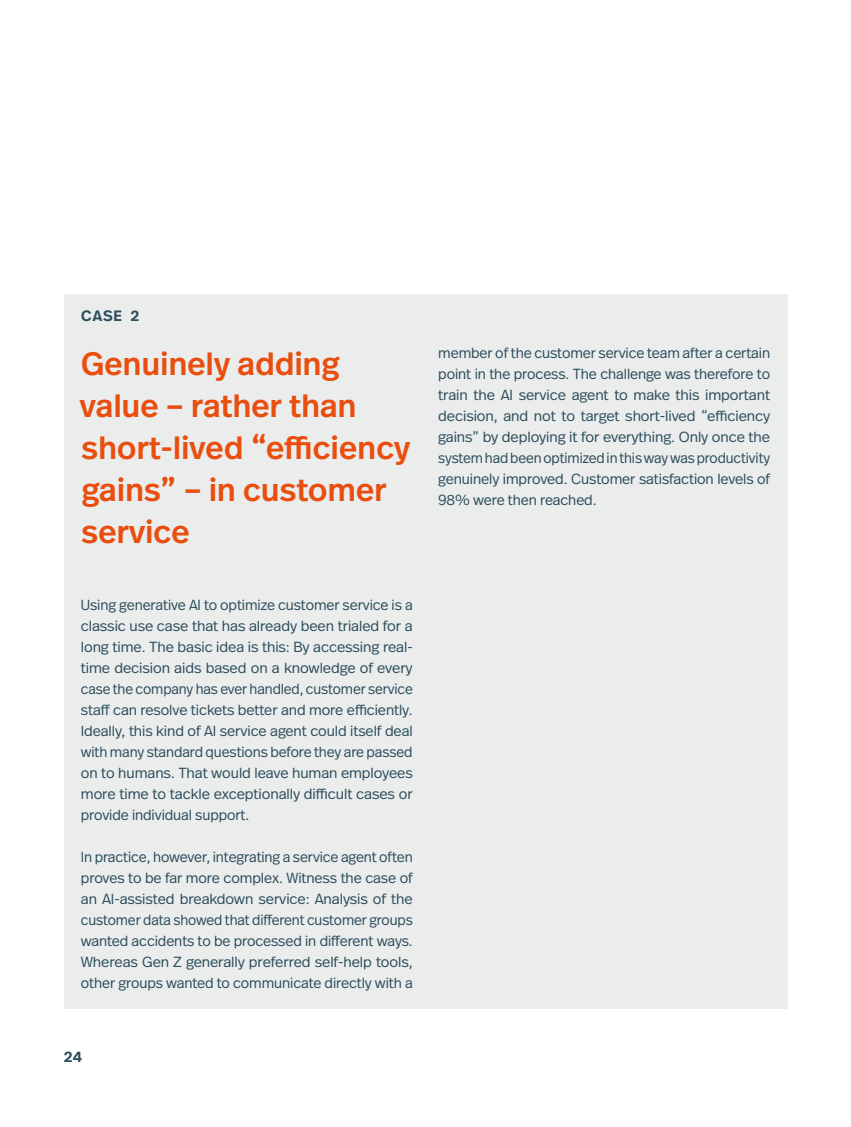
<style>
.page{position:relative;width:851px;height:1127px;background:#fff}
.page>*{position:absolute;margin:0;border:0;box-sizing:border-box;transform-origin:0 0}
.t1{font:500 32.25px/42px "Real Head Pro";letter-spacing:.01em;color:#e94e0f}
.t2{font:600 15px "Real Head Pro";letter-spacing:.055em;color:#2c4d5b}
.t3{font:300 14.7px/21px "Real Head Pro";letter-spacing:-.005em;color:#2c4d5b;text-align:justify}
</style>
<div class="page">
<div style="left:64px;top:295px;width:723px;height:714px;background:#ebeded"></div>
<p class="t2" style="left:81px;top:304px;width:60px">CASE 2</p>
<h1 class="t1" style="left:80px;top:340px;width:331px">Genuinely adding value – rather than short-lived “efficiency gains” – in customer service</h1>
<p class="t3" style="left:81px;top:593px;width:333px">Using generative AI to optimize customer service is a classic use case that has already been trialed for a long time. The basic idea is this: By accessing real&shy;time decision aids based on a knowledge of every case the company has ever handled, customer service staff can resolve tickets better and more efficiently.<br>Ideally, this kind of AI service agent could itself deal with many standard questions before they are passed on to humans. That would leave human employees more time to tackle exceptionally difficult cases or provide individual support.</p>
<p class="t3" style="left:81px;top:845px;width:333px">In practice, however, integrating a service agent often proves to be far more complex. Witness the case of an AI-assisted breakdown service: Analysis of the customer data showed that different customer groups wanted accidents to be processed in different ways.<br>Whereas Gen Z generally preferred self-help tools, other groups wanted to communicate directly with a</p>
<p class="t2" style="left:64px;top:1044px;width:20px">24</p>
<p class="t3" style="left:438px;top:341px;width:333px">member of the customer service team after a certain point in the process. The challenge was therefore to train the AI service agent to make this important decision, and not to target short-lived “efficiency gains” by deploying it for everything. Only once the system had been optimized in this way was productivity genuinely improved. Customer satisfaction levels of 98% were then reached.</p>
</div>
